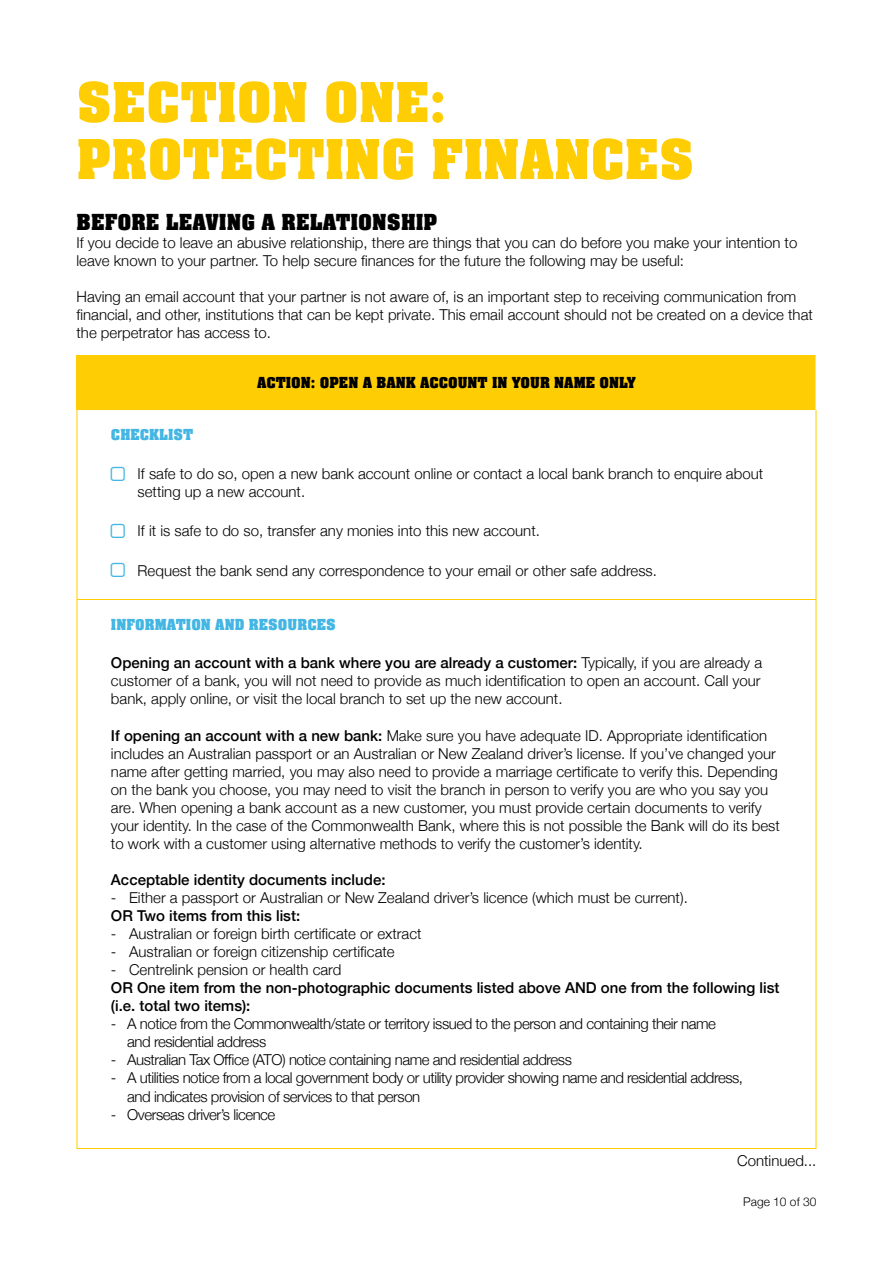
<style>
.page{position:relative;width:893px;height:1263px;background:#fff}
.page>*{position:absolute;margin:0;border:0;box-sizing:border-box;transform-origin:0 0}
.t1{font:700 60px/57px "Aachen Com";color:#ffcd03}
.t2{font:700 24px "Aachen Com";color:#000}
.t3{font:700 16.5px "Aachen Com";color:#000}
.t4{font:700 16.5px "Aachen Com";color:#43b6e3}
.t5{font:300 15px/18px "Helvetica Neue";color:#000}
.t6{font:300 15px/18px "Helvetica Neue";letter-spacing:-.03em;color:#000}
.t7{font:500 15px/18px "Helvetica Neue";color:#000}
.t8{font:300 12px "Helvetica Neue";color:#000}
.s1{font-weight:500}
</style>
<div class="page">
<div style="left:77px;top:355px;width:739px;height:55px;background:#ffcd03"></div>
<hr style="left:77px;top:410px;width:1px;height:189px;background:#ffcd03">
<hr style="left:816px;top:410px;width:1px;height:189px;background:#ffcd03">
<hr style="left:77px;top:599px;width:739px;height:1px;background:#ffcd03">
<hr style="left:77px;top:600px;width:1px;height:548px;background:#ffcd03">
<hr style="left:816px;top:600px;width:1px;height:548px;background:#ffcd03">
<hr style="left:77px;top:1148px;width:739px;height:1px;background:#ffcd03">
<h1 class="t1" style="left:77px;top:76px;width:619px">SECTION ONE:<br>PROTECTING FINANCES</h1>
<h2 class="t2" style="left:77px;top:209px;width:362px">BEFORE LEAVING A RELATIONSHIP</h2>
<p class="t5" style="left:77px;top:233px;width:722px">If you decide to leave an abusive relationship, there are things that you can do before you make your intention to leave known to your partner. To help secure finances for the future the following may be useful:</p>
<p class="t5" style="left:77px;top:287px;width:738px">Having an email account that your partner is not aware of, is an important step to receiving communication from financial, and other, institutions that can be kept private. This email account should not be created on a device that the perpetrator has access to.</p>
<p class="t3" style="left:257px;top:374px;width:380px">ACTION: OPEN A BANK ACCOUNT IN YOUR NAME ONLY</p>
<p class="t4" style="left:111px;top:426px;width:84px">CHECKLIST</p>
<p class="t5" style="left:138px;top:464px;width:627px">If safe to do so, open a new bank account online or contact a local bank branch to enquire about setting up a new account.</p>
<p class="t5" style="left:138px;top:521px;width:404px">If it is safe to do so, transfer any monies into this new account.</p>
<p class="t5" style="left:138px;top:560px;width:521px">Request the bank send any correspondence to your email or other safe address.</p>
<p class="t4" style="left:111px;top:616px;width:226px">INFORMATION AND RESOURCES</p>
<p class="t5" style="left:111px;top:652px;width:653px;text-align:justify"><span class="s1">Opening an account with a bank where you are already a customer:</span> Typically, if you are already a customer of a bank, you will not need to provide as much identification to open an account. Call your bank, apply online, or visit the local branch to set up the new account.</p>
<p class="t5" style="left:111px;top:726px;width:670px"><span class="s1">If opening an account with a new bank:</span> Make sure you have adequate ID. Appropriate identification includes an Australian passport or an Australian or New Zealand driver’s license. If you’ve changed your name after getting married, you may also need to provide a marriage certificate to verify this. Depending on the bank you choose, you may need to visit the branch in person to verify you are who you say you are. When opening a bank account as a new customer, you must provide certain documents to verify your identity. In the case of the Commonwealth Bank, where this is not possible the Bank will do its best to work with a customer using alternative methods to verify the customer’s identity.</p>
<p class="t7" style="left:111px;top:870px;width:276px">Acceptable identity documents include:</p>
<p class="t5" style="left:111px;top:888px;width:578px">- Either a passport or Australian or New Zealand driver’s licence (which must be current).</p>
<p class="t7" style="left:111px;top:906px;width:191px">OR Two items from this list:</p>
<p class="t5" style="left:111px;top:924px;width:312px">- Australian or foreign birth certificate or extract</p>
<p class="t5" style="left:111px;top:942px;width:285px">- Australian or foreign citizenship certificate</p>
<p class="t5" style="left:111px;top:960px;width:232px">- Centrelink pension or health card</p>
<p class="t7" style="left:111px;top:978px;width:670px">OR One item from the non-photographic documents listed above AND one from the following list (i.e. total two items):</p>
<p class="t6" style="left:127px;top:1014px;width:590px;text-indent:-16px">- A notice from the Commonwealth/state or territory issued to the person and containing their name and residential address</p>
<p class="t6" style="left:111px;top:1050px;width:462px">- Australian Tax Office (ATO) notice containing name and residential address</p>
<p class="t6" style="left:127px;top:1068px;width:617px;text-indent:-16px">- A utilities notice from a local government body or utility provider showing name and residential address, and indicates provision of services to that person</p>
<p class="t6" style="left:111px;top:1104px;width:166px">- Overseas driver’s licence</p>
<p class="t5" style="left:737px;top:1151px;width:81px">Continued...</p>
<p class="t8" style="left:743px;top:1191px;width:75px">Page 10 of 30</p>
</div>
